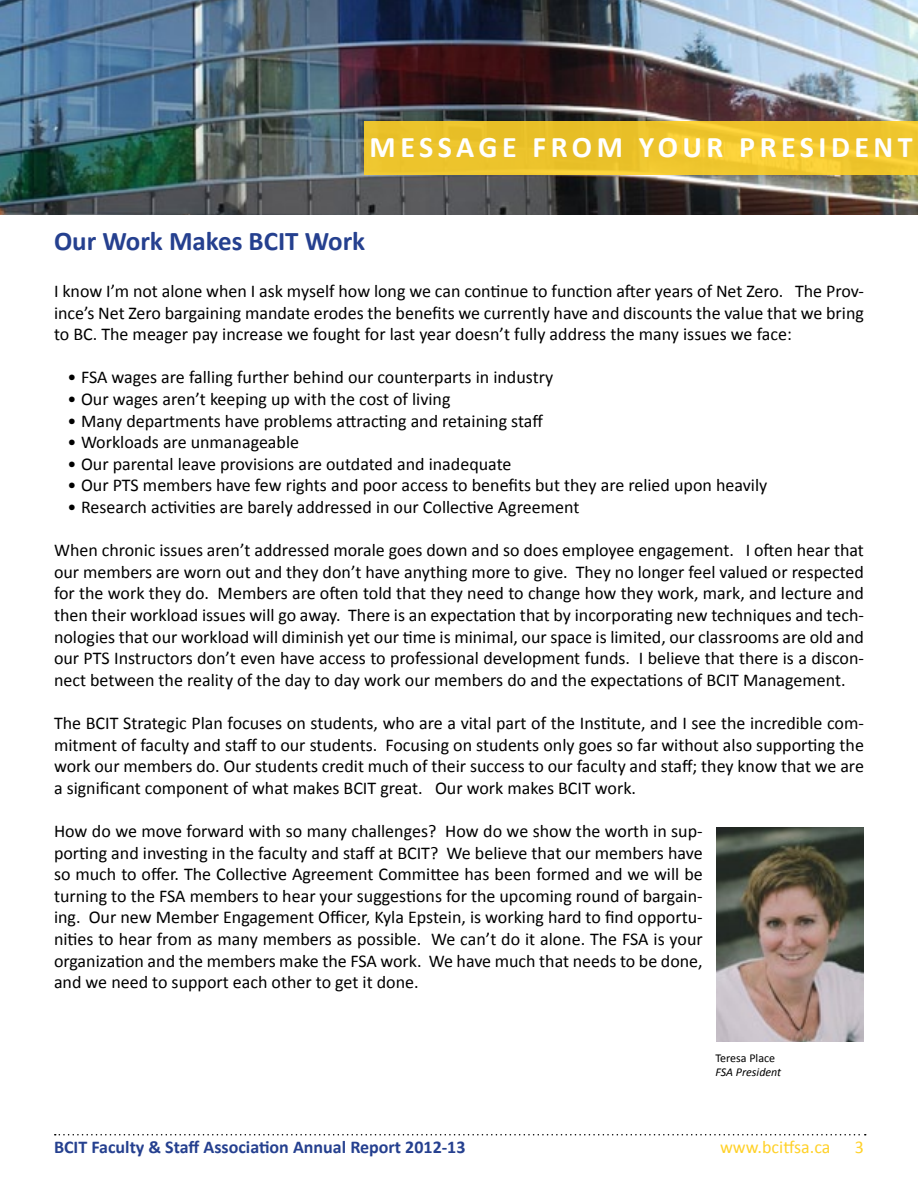
<style>
.page{position:relative;width:918px;height:1188px;background:#fff}
.page>*{position:absolute;margin:0;border:0;box-sizing:border-box;transform-origin:0 0}
.t1{font:700 30px "Calibri";letter-spacing:.15em;color:#fff}
.t2{font:700 27px "Calibri";color:#25408f}
.t3{font:18px/21.6px "Calibri";color:#000;text-align:justify}
.t4{font:700 18px "Calibri";color:#25408f}
.t5{font:18px "Calibri";color:#ffd128}
.t6{font:italic 12px "Calibri";color:#000}
.t7{font:12px "Calibri";color:#000}
</style>
<div class="page">
<svg style="left:55px;top:1134px;width:811px;height:2px"></svg>
<img style="left:1px;top:0;width:917px;height:214px">
<img style="left:716px;top:827px;width:147px;height:215px">
<div style="left:364px;top:122px;width:554px;height:54px;background:linear-gradient(to right,#eac22b,#f3c930)"></div>
<h1 class="t1" style="left:370px;top:128px;width:545px">MESSAGE FROM YOUR PRESIDENT</h1>
<h2 class="t2" style="left:54px;top:224px;width:313px">Our Work Makes BCIT Work</h2>
<p class="t3" style="left:54px;top:280px;width:811px">I know I’m not alone when I ask myself how long we can continue to function after years of Net Zero. The Prov&shy;ince’s Net Zero bargaining mandate erodes the benefits we currently have and discounts the value that we bring to BC. The meager pay increase we fought for last year doesn’t fully address the many issues we face:</p>
<p class="t3" style="left:68px;top:367px;width:487px">• FSA wages are falling further behind our counterparts in industry</p>
<p class="t3" style="left:68px;top:388px;width:385px">• Our wages aren’t keeping up with the cost of living</p>
<p class="t3" style="left:68px;top:410px;width:477px">• Many departments have problems attracting and retaining staff</p>
<p class="t3" style="left:68px;top:431px;width:233px">• Workloads are unmanageable</p>
<p class="t3" style="left:68px;top:453px;width:446px">• Our parental leave provisions are outdated and inadequate</p>
<p class="t3" style="left:68px;top:475px;width:701px">• Our PTS members have few rights and poor access to benefits but they are relied upon heavily</p>
<p class="t3" style="left:68px;top:496px;width:513px">• Research activities are barely addressed in our Collective Agreement</p>
<p class="t3" style="left:54px;top:539px;width:812px">When chronic issues aren’t addressed morale goes down and so does employee engagement. I often hear that our members are worn out and they don’t have anything more to give. They no longer feel valued or respected for the work they do. Members are often told that they need to change how they work, mark, and lecture and then their workload issues will go away. There is an expectation that by incorporating new techniques and tech&shy;nologies that our workload will diminish yet our time is minimal, our space is limited, our classrooms are old and our PTS Instructors don’t even have access to professional development funds. I believe that there is a discon&shy;nect between the reality of the day to day work our members do and the expectations of BCIT Management.</p>
<p class="t3" style="left:54px;top:712px;width:811px">The BCIT Strategic Plan focuses on students, who are a vital part of the Institute, and I see the incredible com&shy;mitment of faculty and staff to our students. Focusing on students only goes so far without also supporting the work our members do. Our students credit much of their success to our faculty and staff; they know that we are a significant component of what makes BCIT great. Our work makes BCIT work.</p>
<p class="t3" style="left:54px;top:820px;width:650px">How do we move forward with so many challenges? How do we show the worth in sup&shy;porting and investing in the faculty and staff at BCIT? We believe that our members have so much to offer. The Collective Agreement Committee has been formed and we will be turning to the FSA members to hear your suggestions for the upcoming round of bargain&shy;ing. Our new Member Engagement Officer, Kyla Epstein, is working hard to find opportu&shy;nities to hear from as many members as possible. We can’t do it alone. The FSA is your organization and the members make the FSA work. We have much that needs to be done, and we need to support each other to get it done.</p>
<p class="t7" style="left:716px;top:1050px;width:61px">Teresa Place</p>
<p class="t6" style="left:716px;top:1064px;width:67px">FSA President</p>
<p class="t4" style="left:54px;top:1135px;width:413px">BCIT Faculty &amp; Staff Association Annual Report 2012-13</p>
<p class="t5" style="left:720px;top:1136px;width:112px">www.bcitfsa.ca</p>
<p class="t5" style="left:855px;top:1136px;width:11px">3</p>
</div>
